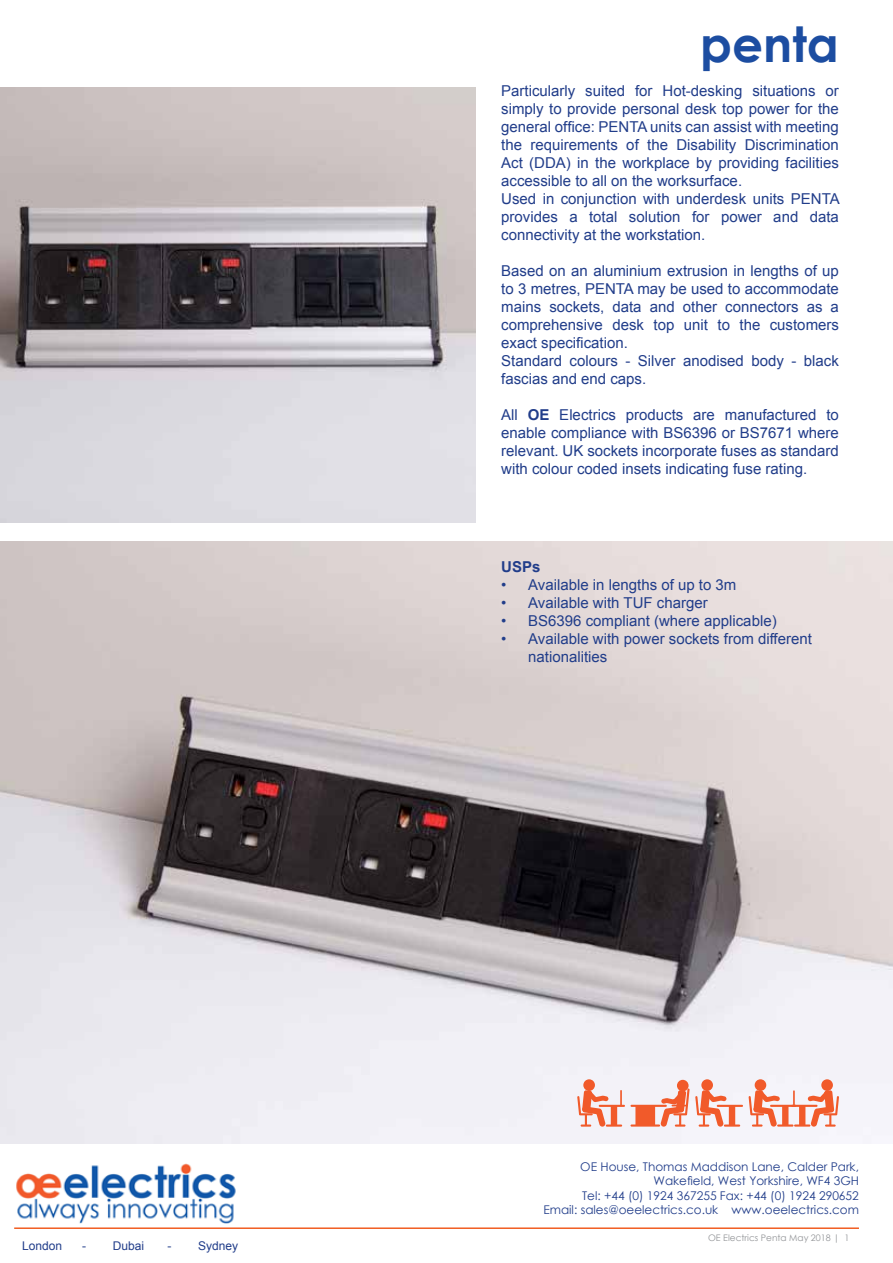
<style>
.page{position:relative;width:893px;height:1263px;background:#fff}
.page>*{position:absolute;margin:0;border:0;box-sizing:border-box;transform-origin:0 0}
.t1{font:700 48.45px "Century Gothic";color:#1c4da1}
.t2{font:15px/18px "Arial";color:#213d8a}
.t3{font:700 15px "Arial";color:#213d8a}
.t4{font:12px/14.4px "Century Gothic";color:#213d8a;text-align:right}
.t5{font:12px "Arial";color:#213d8a}
.t6{font:9px "Century Gothic";color:#939598}
.s1{font-weight:700}
</style>
<div class="page">
<img style="left:16px;top:1163px;width:220px;height:61px">
<hr style="left:14px;top:1227px;width:845px;height:2px;background:#f15d22">
<img style="left:0;top:87px;width:475px;height:435px">
<img style="left:0;top:542px;width:893px;height:601px">
<div style="left:677px;top:1080px;width:12px;height:11px;background:#f15a2a;border-radius:50%"></div>
<div style="left:755px;top:1079px;width:11px;height:12px;background:#f15a2a;border-radius:50%"></div>
<div style="left:821px;top:1079px;width:12px;height:12px;background:#f15a2a;border-radius:50%"></div>
<svg style="left:749px;top:1090px;width:90px;height:37px"></svg>
<div style="left:701px;top:1079px;width:12px;height:12px;background:#f15a2a;border-radius:50%"></div>
<div style="left:583px;top:1079px;width:12px;height:12px;background:#f15a2a;border-radius:50%"></div>
<svg style="left:577px;top:1088px;width:166px;height:39px"></svg>
<p class="t5" style="left:22px;top:1238px;width:42px">London</p>
<p class="t5" style="left:82px;top:1238px;width:64px">- Dubai</p>
<p class="t5" style="left:168px;top:1238px;width:72px">- Sydney</p>
<h1 class="t1" style="left:700px;top:7px;width:140px">penta</h1>
<p class="t2" style="left:501px;top:82px;width:340px">Particularly suited for Hot-desking situations or simply to provide personal desk top power for the general office: PENTA units can assist with meeting the requirements of the Disability Discrimination Act (DDA) in the workplace by providing facilities accessible to all on the worksurface.<br>Used in conjunction with underdesk units PENTA provides a total solution for power and data connectivity at the workstation.</p>
<p class="t2" style="left:501px;top:262px;width:339px">Based on an aluminium extrusion in lengths of up to 3 metres, PENTA may be used to accommodate mains sockets, data and other connectors as a comprehensive desk top unit to the customers exact specification.<br>Standard colours - Silver anodised body - black fascias and end caps.</p>
<p class="t2" style="left:501px;top:406px;width:339px;text-align:justify">All <span class="s1">OE</span> Electrics products are manufactured to enable compliance with BS6396 or BS7671 where relevant. UK sockets incorporate fuses as standard with colour coded insets indicating fuse rating.</p>
<p class="t3" style="left:501px;top:557px;width:41px">USPs</p>
<p class="t2" style="left:501px;top:576px;width:237px">• Available in lengths of up to 3m</p>
<p class="t2" style="left:501px;top:594px;width:208px">• Available with TUF charger</p>
<p class="t2" style="left:501px;top:612px;width:277px">• BS6396 compliant (where applicable)</p>
<p class="t2" style="left:528px;top:630px;width:285px;text-indent:-27px">• Available with power sockets from different nationalities</p>
<p class="t4" style="left:543px;top:1159px;width:317px">OE House, Thomas Maddison Lane, Calder Park, Wakefield, West Yorkshire, WF4 3GH<br>Tel: +44 (0) 1924 367255 Fax: +44 (0) 1924 290652<br>Email: sales@oeelectrics.co.uk www.oeelectrics.com</p>
<p class="t6" style="left:708px;top:1231px;width:143px">OE Electrics Penta May 2018 | 1</p>
</div>
